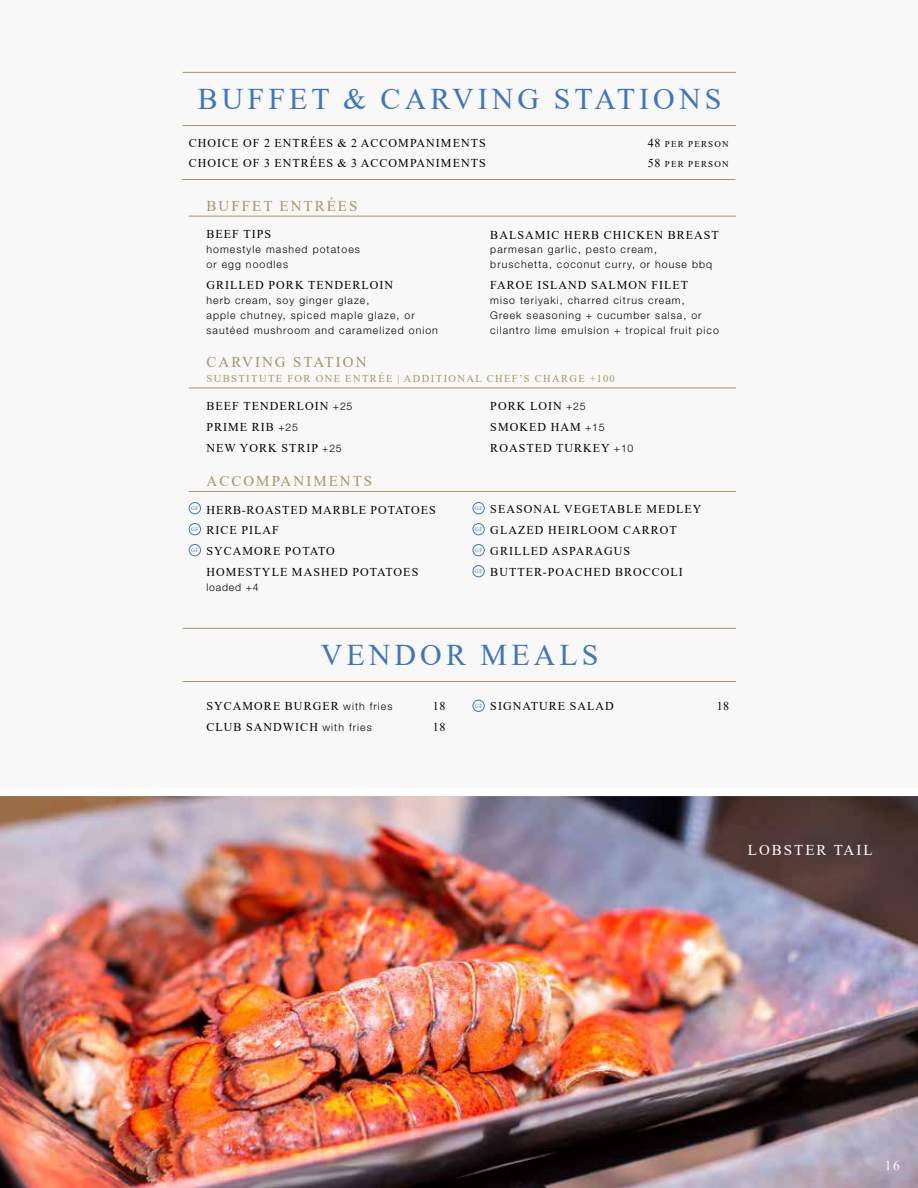
<style>
.page{position:relative;width:918px;height:1188px;background:#fff}
.page>*{position:absolute;margin:0;border:0;box-sizing:border-box;transform-origin:0 0}
.t1{font:30px "Times New Roman";letter-spacing:.135em;color:#4175ba}
.t2{font:15px "Times New Roman";letter-spacing:.135em;color:#a79368}
.t3{font:15px "Times New Roman";letter-spacing:.135em;color:#fff}
.t4{font:13.5px "Times New Roman";color:#fff}
.t5{font:12px/21px "Times New Roman";letter-spacing:.085em;color:#000}
.t6{font:300 10.5px/15px "Helvetica Neue LT Std";letter-spacing:.1em;color:#000}
.t7{font:10.5px "Times New Roman";letter-spacing:.135em;color:#a79368}
.t8{font:9px "Times New Roman";letter-spacing:.135em;color:#000}
.s1{font-size:12px}
.s2{font-family:"Helvetica Neue LT Std";font-weight:300;font-size:10.5px}
</style>
<div class="page">
<img style="left:0;top:796px;width:918px;height:392px">
<div style="left:0;top:0;width:918px;height:787px;background:#f8f8f9"></div>
<hr style="left:182px;top:179px;width:553px;height:1px;background:#a79368">
<hr style="left:183px;top:125px;width:553px;height:1px;background:#a79368">
<hr style="left:183px;top:72px;width:553px;height:1px;background:#a79368">
<hr style="left:189px;top:216px;width:547px;height:1px;background:#a79368">
<hr style="left:189px;top:491px;width:547px;height:1px;background:#a79368">
<div style="left:189px;top:502px;width:12px;height:12px;border:1px solid #4175ba;border-radius:50%"></div>
<div style="left:189px;top:523px;width:12px;height:12px;border:1px solid #4175ba;border-radius:50%"></div>
<div style="left:189px;top:544px;width:12px;height:12px;border:1px solid #4175ba;border-radius:50%"></div>
<div style="left:472px;top:502px;width:13px;height:12px;border:1px solid #4175ba;border-radius:50%"></div>
<div style="left:472px;top:523px;width:13px;height:12px;border:1px solid #4175ba;border-radius:50%"></div>
<div style="left:472px;top:544px;width:13px;height:12px;border:1px solid #4175ba;border-radius:50%"></div>
<div style="left:472px;top:565px;width:13px;height:12px;border:1px solid #4175ba;border-radius:50%"></div>
<hr style="left:189px;top:388px;width:547px;height:1px;background:#a79368">
<div style="left:472px;top:700px;width:13px;height:12px;border:1px solid #4175ba;border-radius:50%"></div>
<hr style="left:183px;top:681px;width:553px;height:1px;background:#a79368">
<hr style="left:183px;top:628px;width:553px;height:1px;background:#a79368">
<h1 class="t1" style="left:198px;top:77px;width:525px">BUFFET &amp; CARVING STATIONS</h1>
<p class="t5" style="left:189px;top:132px;width:298px">CHOICE OF 2 ENTRÉES &amp; 2 ACCOMPANIMENTS</p>
<p class="t8" style="left:648px;top:138px;width:82px"><span class="s1">48</span> PER PERSON</p>
<p class="t5" style="left:189px;top:152px;width:298px">CHOICE OF 3 ENTRÉES &amp; 3 ACCOMPANIMENTS</p>
<p class="t8" style="left:648px;top:158px;width:82px"><span class="s1">58</span> PER PERSON</p>
<p class="t2" style="left:207px;top:195px;width:152px">BUFFET ENTRÉES</p>
<p class="t5" style="left:207px;top:223px;width:66px">BEEF TIPS</p>
<p class="t6" style="left:207px;top:241px;width:155px">homestyle mashed potatoes or egg noodles</p>
<p class="t5" style="left:207px;top:274px;width:188px">GRILLED PORK TENDERLOIN</p>
<p class="t6" style="left:207px;top:292px;width:233px">herb cream, soy ginger glaze,<br>apple chutney, spiced maple glaze, or sautéed mushroom and caramelized onion</p>
<p class="t5" style="left:490px;top:224px;width:230px">BALSAMIC HERB CHICKEN BREAST</p>
<p class="t6" style="left:490px;top:241px;width:223px">parmesan garlic, pesto cream, bruschetta, coconut curry, or house bbq</p>
<p class="t5" style="left:490px;top:274px;width:199px">FAROE ISLAND SALMON FILET</p>
<p class="t6" style="left:490px;top:292px;width:230px">miso teriyaki, charred citrus cream,<br>Greek seasoning + cucumber salsa, or cilantro lime emulsion + tropical fruit pico</p>
<p class="t2" style="left:207px;top:352px;width:162px">CARVING STATION</p>
<p class="t7" style="left:207px;top:371px;width:410px">SUBSTITUTE FOR ONE ENTRÉE | ADDITIONAL CHEF’S CHARGE +100</p>
<p class="t5" style="left:207px;top:395px;width:147px">BEEF TENDERLOIN <span class="s2">+25<br></span>PRIME RIB <span class="s2">+25<br></span>NEW YORK STRIP <span class="s2">+25</span></p>
<p class="t5" style="left:490px;top:395px;width:145px">PORK LOIN <span class="s2">+25<br></span>SMOKED HAM <span class="s2">+15<br></span>ROASTED TURKEY <span class="s2">+10</span></p>
<p class="t2" style="left:207px;top:470px;width:167px">ACCOMPANIMENTS</p>
<p class="t5" style="left:191px;top:500px;width:246px;line-height:19.5px"><sup>GF</sup> HERB-ROASTED MARBLE POTATOES<br><sup>GF</sup> RICE PILAF</p>
<p class="t5" style="left:207px;top:540px;width:213px;text-indent:-15px"><sup>GF</sup> SYCAMORE POTATO<br>HOMESTYLE MASHED POTATOES</p>
<p class="t6" style="left:207px;top:579px;width:54px">loaded +4</p>
<p class="t5" style="left:475px;top:498px;width:228px"><sup>GF</sup> SEASONAL VEGETABLE MEDLEY<br><sup>GF</sup> GLAZED HEIRLOOM CARROT<br><sup>GF</sup> GRILLED ASPARAGUS<br><sup>GF</sup> BUTTER-POACHED BROCCOLI</p>
<h1 class="t1" style="left:321px;top:633px;width:279px">VENDOR MEALS</h1>
<p class="t5" style="left:207px;top:695px;width:187px">SYCAMORE BURGER <span class="s2">with fries</span></p>
<p class="t5" style="left:433px;top:695px;width:14px">18</p>
<p class="t5" style="left:207px;top:716px;width:167px">CLUB SANDWICH <span class="s2">with fries</span></p>
<p class="t5" style="left:433px;top:716px;width:14px">18</p>
<p class="t5" style="left:475px;top:696px;width:140px"><sup>GF</sup> SIGNATURE SALAD</p>
<p class="t5" style="left:717px;top:696px;width:14px">18</p>
<p class="t3" style="left:748px;top:840px;width:126px">LOBSTER TAIL</p>
<p class="t4" style="left:885px;top:1156px;width:17px">16</p>
</div>
